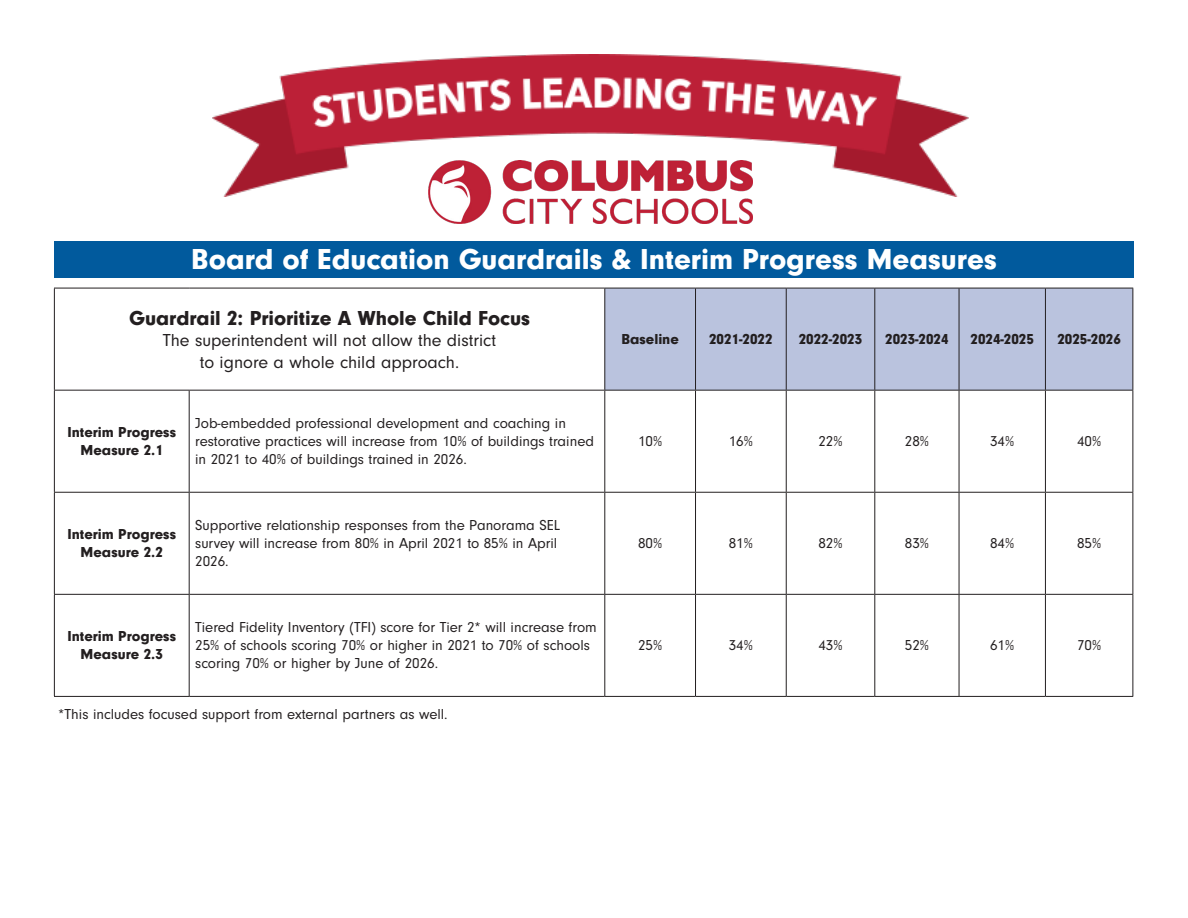
<style>
.page{position:relative;width:1188px;height:918px;background:#fff}
.page>*{position:absolute;margin:0;border:0;box-sizing:border-box;transform-origin:0 0}
.t1{font:900 30px "Neuzeit Gro";color:#fff}
.t2{font:900 21px "Neuzeit Gro";color:#231f20}
.t3{font:18px "Neuzeit Gro";color:#231f20}
.t4{font:15px/18px "Neuzeit Gro";color:#231f20}
.t5{font:900 15px/18px "Neuzeit Gro";color:#231f20;text-align:center}
</style>
<div class="page">
<img style="left:213px;top:54px;width:756px;height:143px">
<img style="left:429px;top:160px;width:324px;height:63px">
<div style="left:54px;top:241px;width:1080px;height:37px;background:#015a9d"></div>
<div style="left:605px;top:289px;width:527px;height:101px;background:#bac3de"></div>
<hr style="left:54px;top:288px;width:135px;height:1px;background:#231f20">
<hr style="left:54px;top:288px;width:1px;height:102px;background:#231f20">
<hr style="left:189px;top:288px;width:416px;height:1px;background:#231f20">
<hr style="left:605px;top:288px;width:91px;height:1px;background:#231f20">
<hr style="left:604px;top:288px;width:1px;height:102px;background:#231f20">
<hr style="left:696px;top:288px;width:90px;height:1px;background:#231f20">
<hr style="left:695px;top:288px;width:1px;height:102px;background:#231f20">
<hr style="left:786px;top:288px;width:89px;height:1px;background:#231f20">
<hr style="left:786px;top:288px;width:1px;height:102px;background:#231f20">
<hr style="left:875px;top:288px;width:84px;height:1px;background:#231f20">
<hr style="left:874px;top:288px;width:1px;height:102px;background:#231f20">
<hr style="left:959px;top:288px;width:86px;height:1px;background:#231f20">
<hr style="left:959px;top:288px;width:1px;height:102px;background:#231f20">
<hr style="left:1045px;top:288px;width:88px;height:1px;background:#231f20">
<hr style="left:1045px;top:288px;width:1px;height:102px;background:#231f20">
<hr style="left:1132px;top:288px;width:1px;height:102px;background:#231f20">
<hr style="left:54px;top:390px;width:135px;height:1px;background:#231f20">
<hr style="left:54px;top:391px;width:1px;height:101px;background:#231f20">
<hr style="left:189px;top:390px;width:416px;height:1px;background:#231f20">
<hr style="left:189px;top:391px;width:1px;height:101px;background:#231f20">
<hr style="left:605px;top:390px;width:91px;height:1px;background:#231f20">
<hr style="left:604px;top:391px;width:1px;height:101px;background:#231f20">
<hr style="left:696px;top:390px;width:90px;height:1px;background:#231f20">
<hr style="left:695px;top:391px;width:1px;height:101px;background:#231f20">
<hr style="left:786px;top:390px;width:89px;height:1px;background:#231f20">
<hr style="left:786px;top:391px;width:1px;height:101px;background:#231f20">
<hr style="left:875px;top:390px;width:84px;height:1px;background:#231f20">
<hr style="left:874px;top:391px;width:1px;height:101px;background:#231f20">
<hr style="left:959px;top:390px;width:86px;height:1px;background:#231f20">
<hr style="left:959px;top:391px;width:1px;height:101px;background:#231f20">
<hr style="left:1045px;top:390px;width:88px;height:1px;background:#231f20">
<hr style="left:1045px;top:391px;width:1px;height:101px;background:#231f20">
<hr style="left:1132px;top:391px;width:1px;height:101px;background:#231f20">
<hr style="left:54px;top:492px;width:135px;height:1px;background:#231f20">
<hr style="left:54px;top:493px;width:1px;height:101px;background:#231f20">
<hr style="left:189px;top:492px;width:416px;height:1px;background:#231f20">
<hr style="left:189px;top:493px;width:1px;height:101px;background:#231f20">
<hr style="left:605px;top:492px;width:91px;height:1px;background:#231f20">
<hr style="left:604px;top:493px;width:1px;height:101px;background:#231f20">
<hr style="left:696px;top:492px;width:90px;height:1px;background:#231f20">
<hr style="left:695px;top:493px;width:1px;height:101px;background:#231f20">
<hr style="left:786px;top:492px;width:89px;height:1px;background:#231f20">
<hr style="left:786px;top:493px;width:1px;height:101px;background:#231f20">
<hr style="left:875px;top:492px;width:84px;height:1px;background:#231f20">
<hr style="left:874px;top:493px;width:1px;height:101px;background:#231f20">
<hr style="left:959px;top:492px;width:86px;height:1px;background:#231f20">
<hr style="left:959px;top:493px;width:1px;height:101px;background:#231f20">
<hr style="left:1045px;top:492px;width:88px;height:1px;background:#231f20">
<hr style="left:1045px;top:493px;width:1px;height:101px;background:#231f20">
<hr style="left:1132px;top:493px;width:1px;height:101px;background:#231f20">
<hr style="left:54px;top:594px;width:135px;height:1px;background:#231f20">
<hr style="left:54px;top:595px;width:1px;height:101px;background:#231f20">
<hr style="left:189px;top:594px;width:416px;height:1px;background:#231f20">
<hr style="left:189px;top:595px;width:1px;height:101px;background:#231f20">
<hr style="left:605px;top:594px;width:91px;height:1px;background:#231f20">
<hr style="left:604px;top:595px;width:1px;height:101px;background:#231f20">
<hr style="left:696px;top:594px;width:90px;height:1px;background:#231f20">
<hr style="left:695px;top:595px;width:1px;height:101px;background:#231f20">
<hr style="left:786px;top:594px;width:89px;height:1px;background:#231f20">
<hr style="left:786px;top:595px;width:1px;height:101px;background:#231f20">
<hr style="left:875px;top:594px;width:84px;height:1px;background:#231f20">
<hr style="left:874px;top:595px;width:1px;height:101px;background:#231f20">
<hr style="left:959px;top:594px;width:86px;height:1px;background:#231f20">
<hr style="left:959px;top:595px;width:1px;height:101px;background:#231f20">
<hr style="left:1045px;top:594px;width:88px;height:1px;background:#231f20">
<hr style="left:1045px;top:595px;width:1px;height:101px;background:#231f20">
<hr style="left:1132px;top:595px;width:1px;height:101px;background:#231f20">
<hr style="left:54px;top:696px;width:135px;height:1px;background:#231f20">
<hr style="left:189px;top:696px;width:416px;height:1px;background:#231f20">
<hr style="left:605px;top:696px;width:91px;height:1px;background:#231f20">
<hr style="left:696px;top:696px;width:90px;height:1px;background:#231f20">
<hr style="left:786px;top:696px;width:89px;height:1px;background:#231f20">
<hr style="left:875px;top:696px;width:84px;height:1px;background:#231f20">
<hr style="left:959px;top:696px;width:86px;height:1px;background:#231f20">
<hr style="left:1045px;top:696px;width:88px;height:1px;background:#231f20">
<p class="t1" style="left:191px;top:242px;width:807px">Board of Education Guardrails &amp; Interim Progress Measures</p>
<p class="t2" style="left:129px;top:306px;width:403px">Guardrail 2: Prioritize A Whole Child Focus</p>
<p class="t3" style="left:163px;top:330px;width:335px">The superintendent will not allow the district</p>
<p class="t3" style="left:200px;top:352px;width:261px">to ignore a whole child approach.</p>
<p class="t5" style="left:621px;top:330px;width:59px">Baseline</p>
<p class="t5" style="left:709px;top:330px;width:65px">2021-2022</p>
<p class="t5" style="left:799px;top:330px;width:65px">2022-2023</p>
<p class="t5" style="left:885px;top:330px;width:65px">2023-2024</p>
<p class="t5" style="left:971px;top:330px;width:65px">2024-2025</p>
<p class="t5" style="left:1057px;top:330px;width:65px">2025-2026</p>
<p class="t5" style="left:67px;top:423px;width:110px">Interim Progress<br>Measure 2.1</p>
<p class="t4" style="left:195px;top:415px;width:400px">Job-embedded professional development and coaching in restorative practices will increase from 10% of buildings trained in 2021 to 40% of buildings trained in 2026.</p>
<p class="t5" style="left:67px;top:525px;width:110px">Interim Progress<br>Measure 2.2</p>
<p class="t4" style="left:195px;top:517px;width:367px">Supportive relationship responses from the Panorama SEL survey will increase from 80% in April 2021 to 85% in April</p>
<p class="t4" style="left:195px;top:553px;width:35px">2026.</p>
<p class="t5" style="left:67px;top:628px;width:110px">Interim Progress<br>Measure 2.3</p>
<p class="t4" style="left:195px;top:619px;width:403px">Tiered Fidelity Inventory (TFI) score for Tier 2* will increase from<br>25% of schools scoring 70% or higher in 2021 to 70% of schools scoring 70% or higher by June of 2026.</p>
<p class="t4" style="left:58px;top:705px;width:391px">*This includes focused support from external partners as well.</p>
<p class="t4" style="left:638px;top:433px;width:26px">10%</p>
<p class="t4" style="left:729px;top:433px;width:26px">16%</p>
<p class="t4" style="left:818px;top:433px;width:26px">22%</p>
<p class="t4" style="left:905px;top:433px;width:26px">28%</p>
<p class="t4" style="left:990px;top:433px;width:26px">34%</p>
<p class="t4" style="left:1077px;top:433px;width:26px">40%</p>
<p class="t4" style="left:638px;top:535px;width:26px">80%</p>
<p class="t4" style="left:729px;top:535px;width:26px">81%</p>
<p class="t4" style="left:818px;top:535px;width:26px">82%</p>
<p class="t4" style="left:905px;top:535px;width:26px">83%</p>
<p class="t4" style="left:990px;top:535px;width:26px">84%</p>
<p class="t4" style="left:1077px;top:535px;width:26px">85%</p>
<p class="t4" style="left:638px;top:637px;width:26px">25%</p>
<p class="t4" style="left:729px;top:637px;width:26px">34%</p>
<p class="t4" style="left:818px;top:637px;width:26px">43%</p>
<p class="t4" style="left:905px;top:637px;width:26px">52%</p>
<p class="t4" style="left:990px;top:637px;width:26px">61%</p>
<p class="t4" style="left:1077px;top:637px;width:26px">70%</p>
</div>
